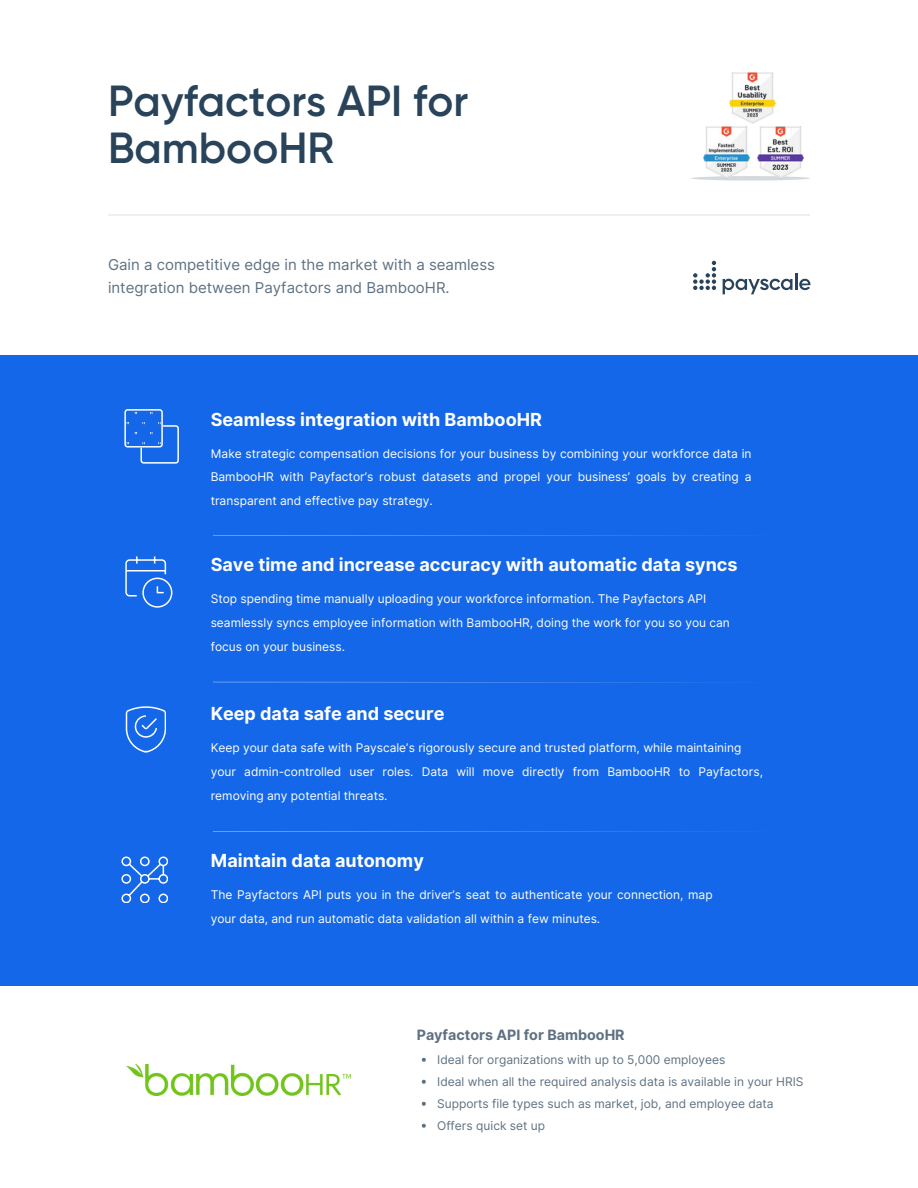
<style>
.page{position:relative;width:918px;height:1188px;background:#fff}
.page>*{position:absolute;margin:0;border:0;box-sizing:border-box;transform-origin:0 0}
.t1{font:600 43.5px/46.2px "Gilroy";color:#28435a}
.t2{font:700 18px "Inter";color:#fff}
.t3{font:15px/23.7px "Inter";color:#5e7182}
.t4{font:700 14.25px "Inter";color:#5e7182}
.t5{font:12px/23.7px "Inter";color:#fff}
.t6{font:12px "Inter";color:#5e7182}
</style>
<div class="page">
<hr style="left:108px;top:214px;width:702px;height:1px;background:#edeff0">
<div style="left:0;top:355px;width:918px;height:630px;background:#1467e8"></div>
<hr style="left:213px;top:535px;width:582px;height:1px;background:#fff">
<hr style="left:213px;top:682px;width:582px;height:1px;background:#fff">
<hr style="left:213px;top:831px;width:582px;height:1px;background:#fff">
<svg style="left:693px;top:261px;width:23px;height:29px"></svg>
<svg style="left:723px;top:274px;width:87px;height:20px"></svg>
<svg style="left:121px;top:857px;width:47px;height:46px"></svg>
<svg style="left:125px;top:556px;width:47px;height:52px"></svg>
<svg style="left:126px;top:706px;width:40px;height:47px"></svg>
<svg style="left:124px;top:409px;width:55px;height:55px"></svg>
<svg style="left:691px;top:176px;width:119px;height:5px"></svg>
<img style="left:757px;top:126px;width:46px;height:55px">
<img style="left:730px;top:72px;width:46px;height:56px">
<img style="left:703px;top:123px;width:46px;height:58px">
<img style="left:127px;top:1064px;width:224px;height:32px">
<svg style="left:422px;top:1058px;width:4px;height:4px"></svg>
<svg style="left:422px;top:1080px;width:4px;height:4px"></svg>
<svg style="left:422px;top:1102px;width:4px;height:4px"></svg>
<svg style="left:422px;top:1124px;width:4px;height:4px"></svg>
<p class="t1" style="left:108px;top:79px;width:362px">Payfactors API for<br>BambooHR</p>
<p class="t3" style="left:108px;top:253px;width:389px">Gain a competitive edge in the market with a seamless integration between Payfactors and BambooHR.</p>
<p class="t2" style="left:211px;top:408px;width:333px">Seamless integration with BambooHR</p>
<p class="t5" style="left:211px;top:441px;width:542px;text-align:justify">Make strategic compensation decisions for your business by combining your workforce data in BambooHR with Payfactor’s robust datasets and propel your business’ goals by creating a transparent and effective pay strategy.</p>
<p class="t2" style="left:211px;top:554px;width:528px">Save time and increase accuracy with automatic data syncs</p>
<p class="t5" style="left:211px;top:587px;width:521px">Stop spending time manually uploading your workforce information. The Payfactors API seamlessly syncs employee information with BambooHR, doing the work for you so you can focus on your business.</p>
<p class="t2" style="left:211px;top:703px;width:235px">Keep data safe and secure</p>
<p class="t5" style="left:211px;top:736px;width:532px">Keep your data safe with Payscale’s rigorously secure and trusted platform, while maintaining</p>
<p class="t5" style="left:211px;top:760px;width:554px">your admin-controlled user roles. Data will move directly from BambooHR to Payfactors, removing any potential threats.</p>
<p class="t2" style="left:211px;top:850px;width:215px">Maintain data autonomy</p>
<p class="t5" style="left:211px;top:883px;width:503px">The Payfactors API puts you in the driver’s seat to authenticate your connection, map your data, and run automatic data validation all within a few minutes.</p>
<p class="t4" style="left:417px;top:1026px;width:209px">Payfactors API for BambooHR</p>
<p class="t6" style="left:437px;top:1052px;width:290px">Ideal for organizations with up to 5,000 employees</p>
<p class="t6" style="left:437px;top:1074px;width:368px">Ideal when all the required analysis data is available in your HRIS</p>
<p class="t6" style="left:437px;top:1096px;width:338px">Supports file types such as market, job, and employee data</p>
<p class="t6" style="left:437px;top:1118px;width:110px">Offers quick set up</p>
</div>
